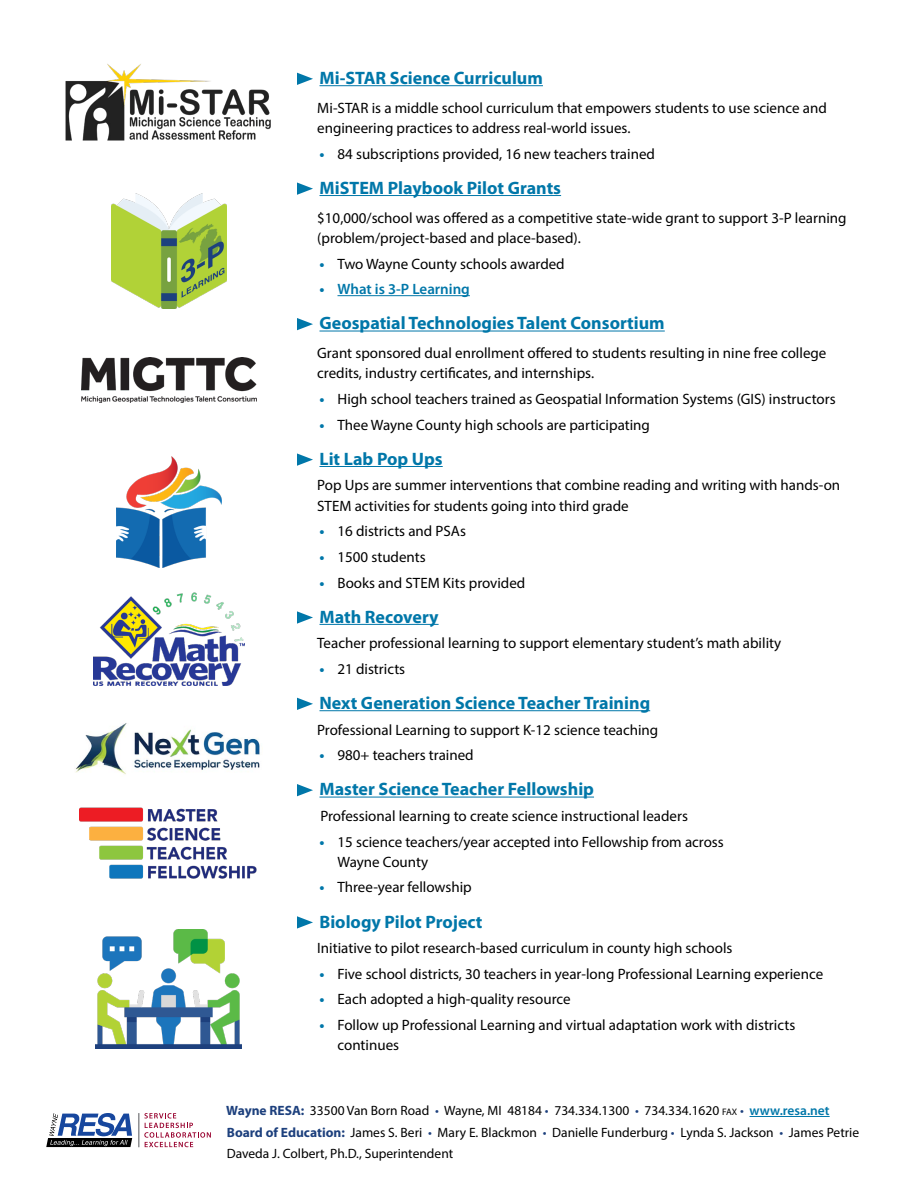
<style>
.page{position:relative;width:918px;height:1188px;background:#fff}
.page>*{position:absolute;margin:0;border:0;box-sizing:border-box;transform-origin:0 0}
.t1{font:700 18px "Myriad Pro";color:#0077a9}
.t2{font:15px/20.2px "Myriad Pro";color:#000}
.t3{font:600 15px "Myriad Pro";color:#0077a9}
.t4{font:13.5px/21.6px "Myriad Pro";color:#000}
.s1{font-weight:700;color:#0077a9}
.s2{font-weight:700}
.s3{font-weight:700;color:#1d407d}
.s4{color:#1d407d}
.s5{font-size:9.45px}
.s6{font-weight:600;color:#0077a9}
</style>
<div class="page">
<hr style="left:320px;top:85px;width:223px;height:1px;background:#0077a9">
<hr style="left:320px;top:195px;width:241px;height:1px;background:#0077a9">
<hr style="left:338px;top:295px;width:132px;height:1px;background:#0077a9">
<hr style="left:320px;top:331px;width:345px;height:1px;background:#0077a9">
<hr style="left:320px;top:466px;width:123px;height:1px;background:#0077a9">
<hr style="left:320px;top:624px;width:119px;height:1px;background:#0077a9">
<hr style="left:320px;top:710px;width:330px;height:1px;background:#0077a9">
<hr style="left:320px;top:797px;width:274px;height:1px;background:#0077a9">
<svg style="left:297px;top:73px;width:16px;height:12px"></svg>
<svg style="left:297px;top:182px;width:16px;height:13px"></svg>
<svg style="left:297px;top:318px;width:16px;height:12px"></svg>
<svg style="left:297px;top:453px;width:16px;height:13px"></svg>
<svg style="left:297px;top:611px;width:16px;height:13px"></svg>
<svg style="left:297px;top:698px;width:16px;height:12px"></svg>
<svg style="left:297px;top:784px;width:16px;height:12px"></svg>
<svg style="left:297px;top:916px;width:16px;height:13px"></svg>
<img style="left:65px;top:64px;width:206px;height:77px">
<img style="left:111px;top:193px;width:115px;height:115px">
<img style="left:81px;top:357px;width:175px;height:46px">
<img style="left:116px;top:456px;width:105px;height:111px">
<img style="left:93px;top:592px;width:151px;height:93px">
<img style="left:75px;top:723px;width:185px;height:51px">
<img style="left:79px;top:807px;width:178px;height:72px">
<img style="left:96px;top:930px;width:146px;height:119px">
<hr style="left:750px;top:1116px;width:80px;height:1px;background:#0077a9">
<svg style="left:46px;top:1113px;width:86px;height:34px"></svg>
<hr style="left:138px;top:1113px;width:1px;height:34px;background:#77787b">
<svg style="left:144px;top:1113px;width:67px;height:34px"></svg>
<p class="t1" style="left:320px;top:66px;width:225px">Mi-STAR Science Curriculum</p>
<p class="t2" style="left:317px;top:97px;width:511px">Mi-STAR is a middle school curriculum that empowers students to use science and engineering practices to address real-world issues.</p>
<p class="t2" style="left:320px;top:143px;width:337px"><span class="s1">•</span> 84 subscriptions provided, 16 new teachers trained</p>
<p class="t1" style="left:320px;top:176px;width:243px">MiSTEM Playbook Pilot Grants</p>
<p class="t2" style="left:317px;top:207px;width:531px">$10,000/school was offered as a competitive state-wide grant to support 3-P learning (problem/project-based and place-based).</p>
<p class="t2" style="left:320px;top:253px;width:247px"><span class="s1">•</span> Two Wayne County schools awarded</p>
<p class="t3" style="left:320px;top:280px;width:152px"><span class="s2">•</span> What is 3-P Learning</p>
<p class="t1" style="left:320px;top:311px;width:347px">Geospatial Technologies Talent Consortium</p>
<p class="t2" style="left:317px;top:343px;width:511px">Grant sponsored dual enrollment offered to students resulting in nine free college credits, industry certificates, and internships.</p>
<p class="t2" style="left:320px;top:389px;width:518px"><span class="s1">•</span> High school teachers trained as Geospatial Information Systems (GIS) instructors</p>
<p class="t2" style="left:320px;top:414px;width:332px"><span class="s1">•</span> Thee Wayne County high schools are participating</p>
<p class="t1" style="left:320px;top:447px;width:125px">Lit Lab Pop Ups</p>
<p class="t2" style="left:317px;top:475px;width:525px">Pop Ups are summer interventions that combine reading and writing with hands-on<br>STEM activities for students going into third grade</p>
<p class="t2" style="left:320px;top:521px;width:148px"><span class="s1">•</span> 16 districts and PSAs</p>
<p class="t2" style="left:320px;top:547px;width:108px"><span class="s1">•</span> 1500 students</p>
<p class="t2" style="left:320px;top:572px;width:207px"><span class="s1">•</span> Books and STEM Kits provided</p>
<p class="t1" style="left:320px;top:605px;width:121px">Math Recovery</p>
<p class="t2" style="left:317px;top:633px;width:466px">Teacher professional learning to support elementary student’s math ability</p>
<p class="t2" style="left:320px;top:658px;width:87px"><span class="s1">•</span> 21 districts</p>
<p class="t1" style="left:320px;top:691px;width:332px">Next Generation Science Teacher Training</p>
<p class="t2" style="left:317px;top:719px;width:343px">Professional Learning to support K-12 science teaching</p>
<p class="t2" style="left:320px;top:745px;width:156px"><span class="s1">•</span> 980+ teachers trained</p>
<p class="t1" style="left:320px;top:777px;width:276px">Master Science Teacher Fellowship</p>
<p class="t2" style="left:320px;top:806px;width:369px">Professional learning to create science instructional leaders</p>
<p class="t2" style="left:338px;top:831px;width:388px;text-indent:-18px"><span class="s1">•</span> 15 science teachers/year accepted into Fellowship from across<br>Wayne County</p>
<p class="t2" style="left:320px;top:877px;width:154px"><span class="s1">•</span> Three-year fellowship</p>
<p class="t1" style="left:320px;top:910px;width:165px">Biology Pilot Project</p>
<p class="t2" style="left:317px;top:938px;width:417px">Initiative to pilot research-based curriculum in county high schools</p>
<p class="t2" style="left:320px;top:963px;width:505px"><span class="s1">•</span> Five school districts, 30 teachers in year-long Professional Learning experience</p>
<p class="t2" style="left:320px;top:989px;width:253px"><span class="s1">•</span> Each adopted a high-quality resource</p>
<p class="t2" style="left:338px;top:1015px;width:459px;text-indent:-18px"><span class="s1">•</span> Follow up Professional Learning and virtual adaptation work with districts continues</p>
<p class="t4" style="left:226px;top:1100px;width:634px"><span class="s3">Wayne RESA:</span> 33500 Van Born Road <span class="s4">•</span> Wayne, MI 48184 <span class="s4">•</span> 734.334.1300 <span class="s4">•</span> 734.334.1620 <span class="s5">fax</span> <span class="s4">•</span> <span class="s6">www.resa.net<br></span><span class="s3">Board of Education:</span> James S. Beri <span class="s4">•</span> Mary E. Blackmon <span class="s4">•</span> Danielle Funderburg <span class="s4">•</span> Lynda S. Jackson <span class="s4">•</span> James Petrie<br>Daveda J. Colbert, Ph.D., Superintendent</p>
</div>
